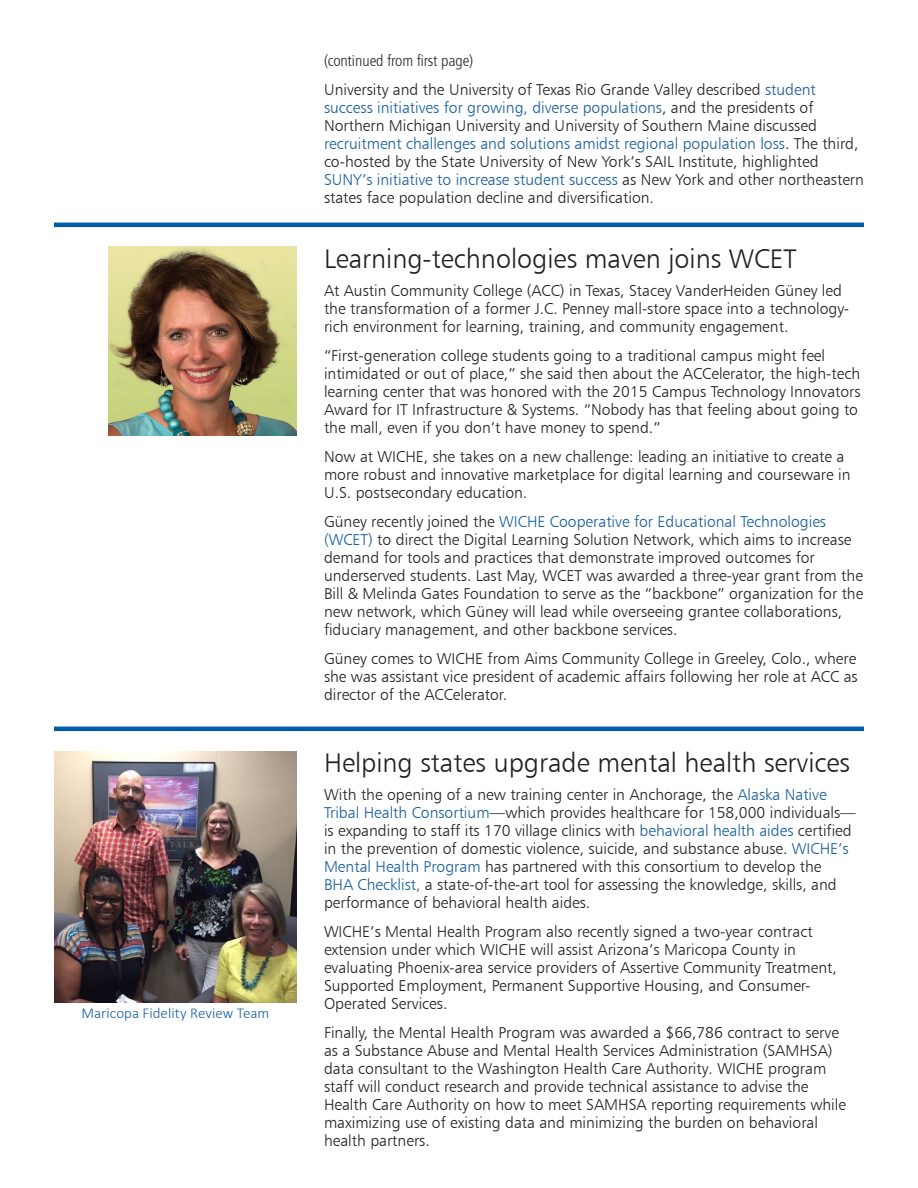
<style>
.page{position:relative;width:918px;height:1188px;background:#fff}
.page>*{position:absolute;margin:0;border:0;box-sizing:border-box;transform-origin:0 0}
.P_-_text{font:27px "Humanist 777 BT Light B";color:#231f20}
.H2_-_item_title{font:27px "Humanist 777 BT Light B";color:#231f20}
.P_-_text-2{font:15.75px/18px "Humanist 777 BT Light B";color:#231f20}
.t1{font:15.75px "Humanist 777 BT Light Condensed B";color:#231f20}
.body_text{font:300 15px "Calibri";color:#175d9e}
.s1{color:#175d9e}
</style>
<div class="page">
<hr style="left:54px;top:223px;width:810px;height:4px;background:#005ca7">
<hr style="left:54px;top:727px;width:810px;height:4px;background:#005ca7">
<img style="left:108px;top:246px;width:189px;height:189px">
<img style="left:55px;top:751px;width:241px;height:251px">
<p class="body_text" style="left:82px;top:1004px;width:189px">Maricopa Fidelity Review Team</p>
<p class="t1" style="left:324px;top:51px;width:151px">(continued from first page)</p>
<p class="P_-_text-2" style="left:324px;top:80px;width:542px">University and the University of Texas Rio Grande Valley described <span class="s1">student success initiatives for growing, diverse populations</span>, and the presidents of Northern Michigan University and University of Southern Maine discussed <span class="s1">recruitment challenges and solutions amidst regional population loss</span>. The third, co-hosted by the State University of New York’s SAIL Institute, highlighted <span class="s1">SUNY’s initiative to increase student success</span> as New York and other northeastern states face population decline and diversification.</p>
<p class="H2_-_item_title" style="left:324px;top:242px;width:474px">Learning-technologies maven joins WCET</p>
<p class="P_-_text-2" style="left:324px;top:282px;width:527px">At Austin Community College (ACC) in Texas, Stacey VanderHeiden Güney led the transformation of a former J.C. Penney mall-store space into a technology&shy;rich environment for learning, training, and community engagement.</p>
<p class="P_-_text-2" style="left:324px;top:346px;width:538px">“First-generation college students going to a traditional campus might feel intimidated or out of place,” she said then about the ACCelerator, the high-tech learning center that was honored with the 2015 Campus Technology Innovators Award for IT Infrastructure &amp; Systems. “Nobody has that feeling about going to the mall, even if you don’t have money to spend.”</p>
<p class="P_-_text-2" style="left:324px;top:447px;width:528px">Now at WICHE, she takes on a new challenge: leading an initiative to create a more robust and innovative marketplace for digital learning and courseware in<br>U.S. postsecondary education.</p>
<p class="P_-_text-2" style="left:324px;top:512px;width:541px">Güney recently joined the <span class="s1">WICHE Cooperative for Educational Technologies (WCET)</span> to direct the Digital Learning Solution Network, which aims to increase demand for tools and practices that demonstrate improved outcomes for underserved students. Last May, WCET was awarded a three-year grant from the Bill &amp; Melinda Gates Foundation to serve as the “backbone” organization for the new network, which Güney will lead while overseeing grantee collaborations, fiduciary management, and other backbone services.</p>
<p class="P_-_text-2" style="left:324px;top:649px;width:535px;text-align:justify">Güney comes to WICHE from Aims Community College in Greeley, Colo., where she was assistant vice president of academic affairs following her role at ACC as director of the ACCelerator.</p>
<p class="P_-_text" style="left:324px;top:746px;width:528px">Helping states upgrade mental health services</p>
<p class="P_-_text-2" style="left:324px;top:786px;width:534px">With the opening of a new training center in Anchorage, the <span class="s1">Alaska Native Tribal Health Consortium</span>—which provides healthcare for 158,000 individuals— is expanding to staff its 170 village clinics with <span class="s1">behavioral health aides</span> certified in the prevention of domestic violence, suicide, and substance abuse. <span class="s1">WICHE’s Mental Health Program</span> has partnered with this consortium to develop the<br><span class="s1">BHA Checklist,</span> a state-of-the-art tool for assessing the knowledge, skills, and performance of behavioral health aides.</p>
<p class="P_-_text-2" style="left:324px;top:922px;width:514px">WICHE’s Mental Health Program also recently signed a two-year contract extension under which WICHE will assist Arizona’s Maricopa County in evaluating Phoenix-area service providers of Assertive Community Treatment, Supported Employment, Permanent Supportive Housing, and Consumer-Operated Services.</p>
<p class="P_-_text-2" style="left:324px;top:1023px;width:524px">Finally, the Mental Health Program was awarded a $66,786 contract to serve as a Substance Abuse and Mental Health Services Administration (SAMHSA) data consultant to the Washington Health Care Authority. WICHE program staff will conduct research and provide technical assistance to advise the Health Care Authority on how to meet SAMHSA reporting requirements while maximizing use of existing data and minimizing the burden on behavioral health partners.</p>
</div>
